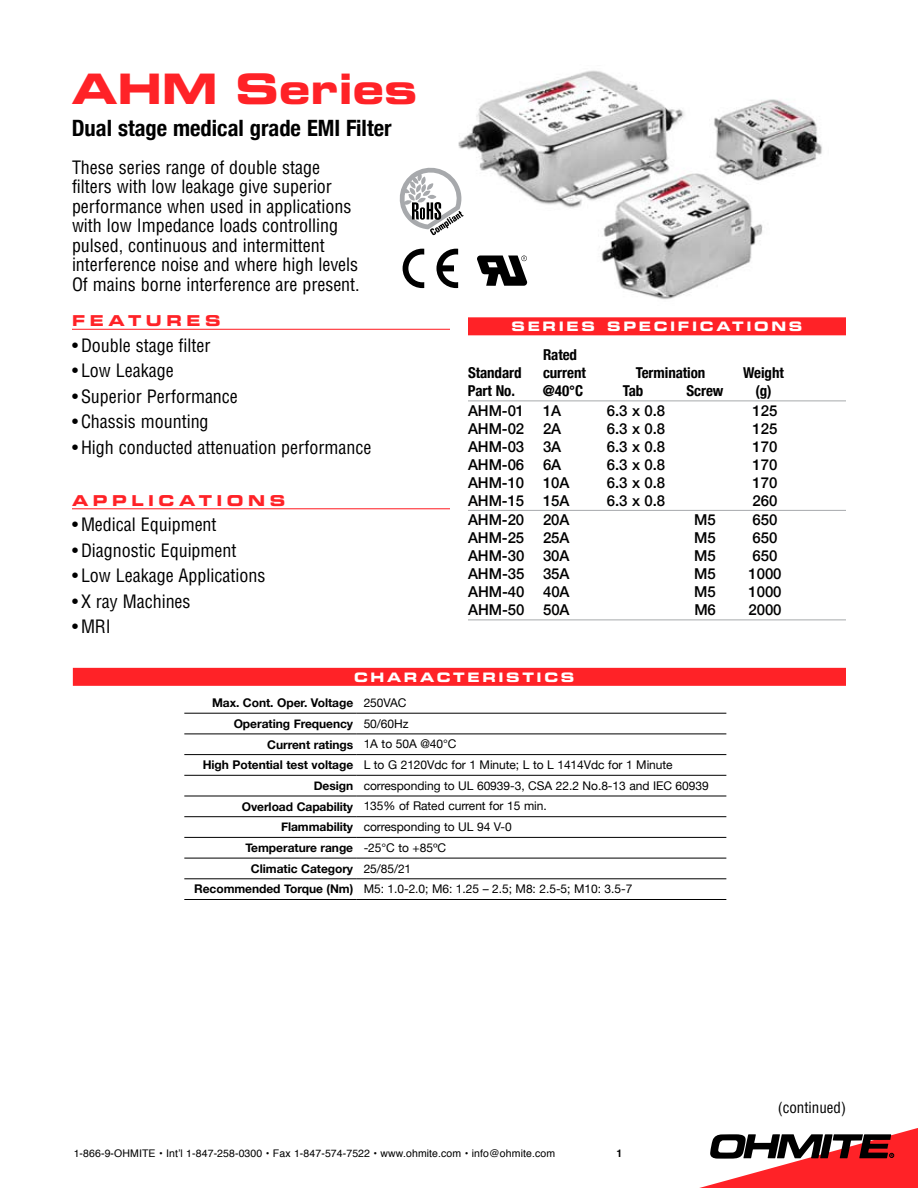
<style>
.page{position:relative;width:918px;height:1188px;background:#fff}
.page>*{position:absolute;margin:0;border:0;box-sizing:border-box;transform-origin:0 0}
.t1{font:42px "Eurostile Bold Extended Two";color:#ff2227}
.t2{font:700 condensed 22.5px "Helvetica Neue";color:#000}
.t3{font:condensed 18px/19.5px "Helvetica";color:#000}
.t4{font:500 15px "Helvetica Neue";letter-spacing:-.005em;color:#000}
.t5{font:700 condensed 15px "Helvetica Neue";letter-spacing:-.005em;color:#000}
.t6{font:15px "Eurostile Bold Extended Two";letter-spacing:.3em;color:#ff2227}
.t7{font:condensed 15px "Helvetica";color:#000}
.t8{font:13.05px "Eurostile Bold Extended Two";letter-spacing:.2em;color:#fff}
.t9{font:12px "Helvetica Neue";letter-spacing:-.005em;color:#000}
.t10{font:700 12px "Helvetica Neue";letter-spacing:-.005em;color:#000}
.t11{font:10.5px "Helvetica";letter-spacing:.01em;color:#000}
.t12{font:700 10.5px "Helvetica";color:#000}
.s1{font-weight:400}
.s2{font-weight:700}
</style>
<div class="page">
<svg style="left:699px;top:1128px;width:219px;height:60px"></svg>
<img style="left:458px;top:70px;width:364px;height:229px">
<svg style="left:400px;top:168px;width:64px;height:67px"></svg>
<hr style="left:72px;top:329px;width:378px;height:1px;background:#ff2227">
<hr style="left:72px;top:508px;width:378px;height:1px;background:#ff2227">
<div style="left:73px;top:668px;width:773px;height:18px;background:#ff2227"></div>
<div style="left:468px;top:317px;width:378px;height:18px;background:#ff2227"></div>
<hr style="left:184px;top:713px;width:172px;height:1px;background:#000">
<hr style="left:356px;top:713px;width:370px;height:1px;background:#000">
<hr style="left:184px;top:734px;width:172px;height:1px;background:#000">
<hr style="left:356px;top:734px;width:370px;height:1px;background:#000">
<hr style="left:184px;top:754px;width:172px;height:1px;background:#000">
<hr style="left:356px;top:754px;width:370px;height:1px;background:#000">
<hr style="left:184px;top:775px;width:172px;height:1px;background:#000">
<hr style="left:356px;top:775px;width:370px;height:1px;background:#000">
<hr style="left:184px;top:796px;width:172px;height:1px;background:#000">
<hr style="left:356px;top:796px;width:370px;height:1px;background:#000">
<hr style="left:184px;top:816px;width:172px;height:1px;background:#000">
<hr style="left:356px;top:816px;width:370px;height:1px;background:#000">
<hr style="left:184px;top:837px;width:172px;height:1px;background:#000">
<hr style="left:356px;top:837px;width:370px;height:1px;background:#000">
<hr style="left:184px;top:858px;width:172px;height:1px;background:#000">
<hr style="left:356px;top:858px;width:370px;height:1px;background:#000">
<hr style="left:184px;top:879px;width:172px;height:1px;background:#000">
<hr style="left:356px;top:879px;width:370px;height:1px;background:#000">
<hr style="left:184px;top:899px;width:172px;height:1px;background:#000">
<hr style="left:356px;top:899px;width:370px;height:1px;background:#000">
<hr style="left:468px;top:401px;width:378px;height:1px;background:#a7a9ac">
<hr style="left:468px;top:510px;width:378px;height:1px;background:#a7a9ac">
<hr style="left:468px;top:620px;width:378px;height:1px;background:#a7a9ac">
<div style="left:402px;top:240px;width:57px;height:57px;background:#fff"></div>
<svg style="left:403px;top:249px;width:21px;height:39px"></svg>
<svg style="left:436px;top:249px;width:22px;height:39px"></svg>
<svg style="left:477px;top:256px;width:50px;height:30px"></svg>
<h1 class="t1" style="left:72px;top:60px;width:347px">AHM SERIES</h1>
<p class="t2" style="left:72px;top:109px;width:321px">Dual stage medical grade EMI Filter</p>
<p class="t3" style="left:72px;top:157px;width:289px">These series range of double stage filters with low leakage give superior performance when used in applications with low Impedance loads controlling pulsed, continuous and intermittent interference noise and where high levels Of mains borne interference are present.</p>
<p class="t6" style="left:72px;top:310px;width:146px">FEATURES</p>
<p class="t3" style="left:72px;top:335px;width:140px">• Double stage filter</p>
<p class="t3" style="left:72px;top:360px;width:103px">• Low Leakage</p>
<p class="t3" style="left:72px;top:386px;width:167px">• Superior Performance</p>
<p class="t3" style="left:72px;top:411px;width:138px">• Chassis mounting</p>
<p class="t3" style="left:72px;top:437px;width:301px">• High conducted attenuation performance</p>
<p class="t6" style="left:72px;top:490px;width:211px">APPLICATIONS</p>
<p class="t3" style="left:72px;top:514px;width:146px">• Medical Equipment</p>
<p class="t3" style="left:72px;top:540px;width:166px">• Diagnostic Equipment</p>
<p class="t3" style="left:72px;top:565px;width:195px">• Low Leakage Applications</p>
<p class="t3" style="left:72px;top:591px;width:120px">• X ray Machines</p>
<p class="t3" style="left:72px;top:616px;width:40px">• MRI</p>
<p class="t8" style="left:354px;top:668px;width:33px">CHA</p>
<p class="t8" style="left:404px;top:668px;width:169px">RACTERIS TICS</p>
<p class="t8" style="left:512px;top:317px;width:289px">S ERIES S PECIF ICATIONS</p>
<p class="t5" style="left:543px;top:342px;width:36px">Rated</p>
<p class="t5" style="left:468px;top:360px;width:55px">Standard</p>
<p class="t5" style="left:543px;top:360px;width:44px">current</p>
<p class="t5" style="left:636px;top:360px;width:71px">Termination</p>
<p class="t5" style="left:743px;top:360px;width:42px">Weight</p>
<p class="t5" style="left:468px;top:378px;width:49px">Part No.</p>
<p class="t5" style="left:543px;top:378px;width:42px">@40°C</p>
<p class="t5" style="left:623px;top:378px;width:22px">Tab</p>
<p class="t5" style="left:687px;top:378px;width:38px">Screw</p>
<p class="t5" style="left:755px;top:378px;width:18px">(g)</p>
<p class="t4" style="left:468px;top:398px;width:95px">AHM-01 1A</p>
<p class="t4" style="left:607px;top:398px;width:60px">6.3 x 0.8</p>
<p class="t4" style="left:753px;top:398px;width:26px">125</p>
<p class="t4" style="left:468px;top:416px;width:95px">AHM-02 2A</p>
<p class="t4" style="left:607px;top:416px;width:60px">6.3 x 0.8</p>
<p class="t4" style="left:753px;top:416px;width:26px">125</p>
<p class="t4" style="left:468px;top:434px;width:95px">AHM-03 3A</p>
<p class="t4" style="left:607px;top:434px;width:60px">6.3 x 0.8</p>
<p class="t4" style="left:753px;top:434px;width:26px">170</p>
<p class="t4" style="left:468px;top:452px;width:95px">AHM-06 6A</p>
<p class="t4" style="left:607px;top:452px;width:60px">6.3 x 0.8</p>
<p class="t4" style="left:753px;top:452px;width:26px">170</p>
<p class="t4" style="left:468px;top:470px;width:103px">AHM-10 10A</p>
<p class="t4" style="left:607px;top:470px;width:60px">6.3 x 0.8</p>
<p class="t4" style="left:753px;top:470px;width:26px">170</p>
<p class="t4" style="left:468px;top:488px;width:103px">AHM-15 15A</p>
<p class="t4" style="left:607px;top:488px;width:60px">6.3 x 0.8</p>
<p class="t4" style="left:753px;top:488px;width:26px">260</p>
<p class="t4" style="left:468px;top:508px;width:103px">AHM-20 20A</p>
<p class="t4" style="left:694px;top:508px;width:23px">M5</p>
<p class="t4" style="left:753px;top:508px;width:26px">650</p>
<p class="t4" style="left:468px;top:526px;width:103px">AHM-25 25A</p>
<p class="t4" style="left:694px;top:526px;width:23px">M5</p>
<p class="t4" style="left:753px;top:526px;width:26px">650</p>
<p class="t4" style="left:468px;top:544px;width:103px">AHM-30 30A</p>
<p class="t4" style="left:694px;top:544px;width:23px">M5</p>
<p class="t4" style="left:753px;top:544px;width:26px">650</p>
<p class="t4" style="left:468px;top:562px;width:103px">AHM-35 35A</p>
<p class="t4" style="left:694px;top:562px;width:23px">M5</p>
<p class="t4" style="left:748px;top:562px;width:35px">1000</p>
<p class="t4" style="left:468px;top:580px;width:103px">AHM-40 40A</p>
<p class="t4" style="left:694px;top:580px;width:23px">M5</p>
<p class="t4" style="left:749px;top:580px;width:35px">1000</p>
<p class="t4" style="left:468px;top:598px;width:103px">AHM-50 50A</p>
<p class="t4" style="left:694px;top:598px;width:23px">M6</p>
<p class="t4" style="left:749px;top:598px;width:35px">2000</p>
<p class="t10" style="left:212px;top:694px;width:196px">Max. Cont. Oper. Voltage <span class="s1">250VAC</span></p>
<p class="t10" style="left:234px;top:714px;width:176px">Operating Frequency <span class="s1">50/60Hz</span></p>
<p class="t10" style="left:267px;top:735px;width:191px">Current ratings <span class="s1">1A to 50A @40°C</span></p>
<p class="t9" style="left:203px;top:756px;width:472px"><span class="s2">High Potential test voltage</span> L to G 2120Vdc for 1 Minute; L to L 1414Vdc for 1 Minute</p>
<p class="t9" style="left:314px;top:777px;width:396px"><span class="s2">Design</span> corresponding to UL 60939-3, CSA 22.2 No.8-13 and IEC 60939</p>
<p class="t9" style="left:242px;top:797px;width:306px"><span class="s2">Overload Capability</span> 135% of Rated current for 15 min.</p>
<p class="t9" style="left:281px;top:818px;width:232px"><span class="s2">Flammability</span> corresponding to UL 94 V-0</p>
<p class="t10" style="left:245px;top:838px;width:202px">Temperature range <span class="s1">-25°C to +85ºC</span></p>
<p class="t10" style="left:251px;top:859px;width:162px">Climatic Category <span class="s1">25/85/21</span></p>
<p class="t9" style="left:194px;top:880px;width:440px"><span class="s2">Recommended Torque (Nm)</span> M5: 1.0-2.0; M6: 1.25 – 2.5; M8: 2.5-5; M10: 3.5-7</p>
<p class="t11" style="left:74px;top:1145px;width:483px">1-866-9-OHMITE • Int’l 1-847-258-0300 • Fax 1-847-574-7522 • www.ohmite.com • info@ohmite.com</p>
<p class="t12" style="left:616px;top:1147px;width:7px">1</p>
<p class="t7" style="left:778px;top:1098px;width:70px">(continued)</p>
</div>
